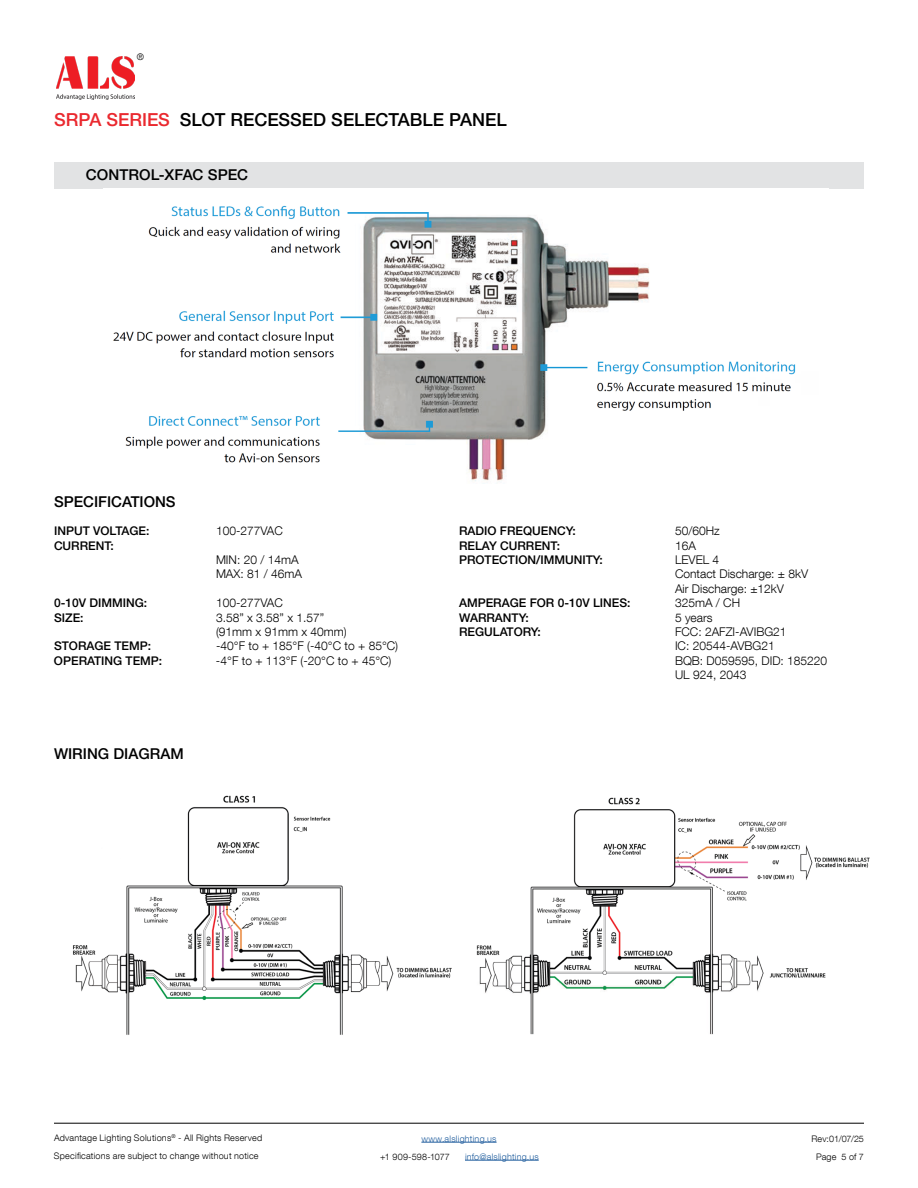
<style>
.page{position:relative;width:918px;height:1188px;background:#fff}
.page>*{position:absolute;margin:0;border:0;box-sizing:border-box;transform-origin:0 0}
.t1{font:500 18px "Helvetica Neue LT Pro";color:#000}
.t2{font:500 15px "Helvetica Neue LT Pro";color:#000}
.t3{font:300 12px/14.4px "Helvetica Neue LT Com";color:#000}
.t4{font:500 12px "Helvetica Neue LT Pro";color:#000}
.t5{font:300 9px/18px "Helvetica Neue LT Com";letter-spacing:.025em;color:#000}
.t6{font:300 9px "Helvetica Neue LT Com";letter-spacing:.025em;color:#215e9e}
.s1{color:#ea292f}
</style>
<div class="page">
<hr style="left:421px;top:1142px;width:76px;height:1px;background:#215e9e">
<hr style="left:465px;top:1160px;width:74px;height:1px;background:#215e9e">
<hr style="left:54px;top:1123px;width:810px;height:1px;background:#000">
<img style="left:56px;top:57px;width:79px;height:43px">
<div style="left:82px;top:162px;width:782px;height:26px;background:#e2e3e4"></div>
<div style="left:54px;top:162px;width:28px;height:26px;background:#e2e3e4"></div>
<img style="left:113px;top:205px;width:683px;height:276px">
<img style="left:73px;top:795px;width:379px;height:240px">
<img style="left:476px;top:797px;width:394px;height:238px">
<p class="t5" style="left:137px;top:48px;width:9px">®</p>
<h1 class="t1" style="left:54px;top:109px;width:454px"><span class="s1">SRPA SERIES</span> SLOT RECESSED SELECTABLE PANEL</h1>
<p class="t2" style="left:86px;top:166px;width:164px">CONTROL-XFAC SPEC</p>
<p class="t2" style="left:54px;top:493px;width:123px">SPECIFICATIONS</p>
<p class="t4" style="left:54px;top:524px;width:97px">INPUT VOLTAGE:</p>
<p class="t3" style="left:216px;top:524px;width:68px">100-277VAC</p>
<p class="t4" style="left:54px;top:538px;width:61px">CURRENT:</p>
<p class="t3" style="left:216px;top:552px;width:88px">MIN: 20 / 14mA<br>MAX: 81 / 46mA</p>
<p class="t4" style="left:54px;top:596px;width:95px">0-10V DIMMING:</p>
<p class="t3" style="left:216px;top:596px;width:68px">100-277VAC</p>
<p class="t4" style="left:54px;top:610px;width:31px">SIZE:</p>
<p class="t3" style="left:216px;top:610px;width:132px">3.58” x 3.58” x 1.57” (91mm x 91mm x 40mm)</p>
<p class="t4" style="left:54px;top:639px;width:99px">STORAGE TEMP:</p>
<p class="t3" style="left:216px;top:639px;width:184px">-40°F to + 185°F (-40°C to + 85°C)</p>
<p class="t4" style="left:54px;top:653px;width:110px">OPERATING TEMP:</p>
<p class="t3" style="left:216px;top:653px;width:177px">-4°F to + 113°F (-20°C to + 45°C)</p>
<p class="t2" style="left:54px;top:745px;width:131px">WIRING DIAGRAM</p>
<p class="t4" style="left:459px;top:524px;width:118px">RADIO FREQUENCY:</p>
<p class="t3" style="left:675px;top:524px;width:46px">50/60Hz</p>
<p class="t4" style="left:459px;top:538px;width:103px">RELAY CURRENT:</p>
<p class="t3" style="left:675px;top:538px;width:22px">16A</p>
<p class="t4" style="left:459px;top:553px;width:145px">PROTECTION/IMMUNITY:</p>
<p class="t3" style="left:675px;top:552px;width:135px">LEVEL 4<br>Contact Discharge: ± 8kV<br>Air Discharge: ±12kV</p>
<p class="t4" style="left:459px;top:596px;width:173px">AMPERAGE FOR 0-10V LINES:</p>
<p class="t3" style="left:675px;top:596px;width:67px">325mA / CH</p>
<p class="t4" style="left:459px;top:610px;width:71px">WARRANTY:</p>
<p class="t3" style="left:675px;top:610px;width:39px">5 years</p>
<p class="t4" style="left:459px;top:625px;width:83px">REGULATORY:</p>
<p class="t3" style="left:675px;top:624px;width:154px">FCC: 2AFZI-AVIBG21<br>IC: 20544-AVBG21<br>BQB: D059595, DID: 185220<br>UL 924, 2043</p>
<p class="t5" style="left:54px;top:1129px;width:210px">Advantage Lighting Solutions<sup>®</sup> - All Rights Reserved<br>Specifications are subject to change without notice</p>
<p class="t5" style="left:811px;top:1129px;width:54px;text-align:center">Rev:01/07/25<br>Page 5 of 7</p>
<p class="t6" style="left:421px;top:1133px;width:77px">www.alslighting.us</p>
<p class="t5" style="left:380px;top:1147px;width:71px">+1 909-598-1077</p>
<p class="t6" style="left:465px;top:1151px;width:75px">info@alslighting.us</p>
</div>
